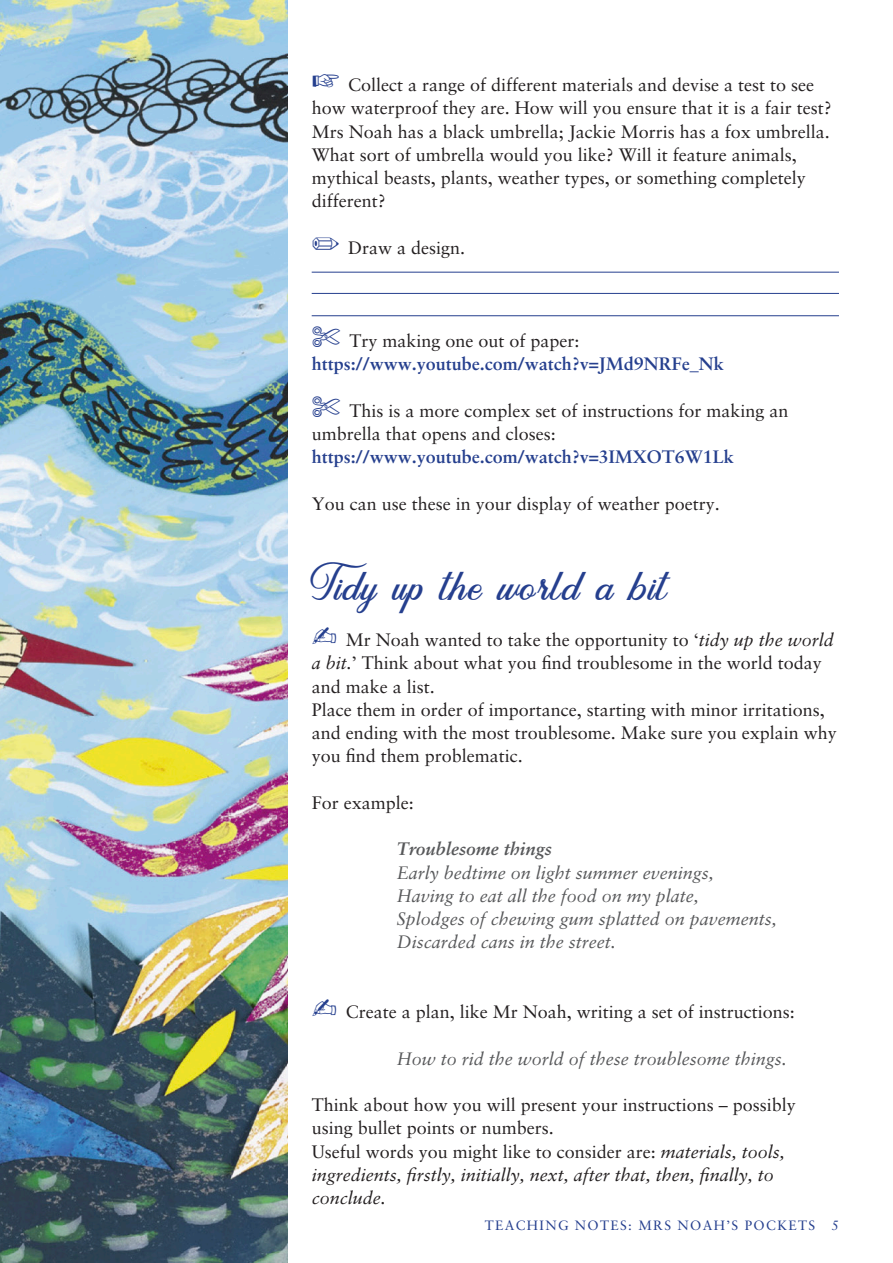
<style>
.page{position:relative;width:893px;height:1263px;background:#fff}
.page>*{position:absolute;margin:0;border:0;box-sizing:border-box;transform-origin:0 0}
.t1{font:45px "Dandelion Script";letter-spacing:.04em;color:#253f8e}
.t2{font:18px/23.2px "Sabon CE";color:#231f20}
.t3{font:italic 18px "Sabon CE";color:#57585a}
.t4{font:italic 18px/23.2px "Sabon CE";color:#231f20}
.t5{font:700 18px/23.2px "Sabon CE";color:#253f8e}
.t6{font:italic 700 18px "Sabon CE";color:#57585a}
.t7{font:13.5px "Sabon CE";letter-spacing:.1em;color:#253f8e}
.s1{color:#253f8e}
.s2{font-weight:400;color:#231f20}
.s3{font-weight:700;color:#253f8e}
.s4{font-style:italic}
.s5{font-style:normal}
</style>
<div class="page">
<hr style="left:312px;top:272px;width:527px;height:1px;background:#253f8e">
<hr style="left:312px;top:293px;width:527px;height:1px;background:#253f8e">
<hr style="left:312px;top:315px;width:527px;height:1px;background:#253f8e">
<img style="left:0;top:0;width:287px;height:1263px">
<p class="t2" style="left:312px;top:73px;width:522px"><span class="s1">☞</span> Collect a range of different materials and devise a test to see how waterproof they are. How will you ensure that it is a fair test?</p>
<p class="t2" style="left:312px;top:120px;width:520px">Mrs Noah has a black umbrella; Jackie Morris has a fox umbrella.<br>What sort of umbrella would you like? Will it feature animals, mythical beasts, plants, weather types, or something completely different?</p>
<p class="t2" style="left:312px;top:236px;width:155px"><span class="s1">✏</span> Draw a design.</p>
<p class="t5" style="left:312px;top:329px;width:414px">✄ <span class="s2">Try making one out of paper: </span>https://www.youtube.com/watch?v=JMd9NRFe_Nk</p>
<p class="t2" style="left:312px;top:399px;width:478px"><span class="s1">✄</span> This is a more complex set of instructions for making an umbrella that opens and closes: <span class="s3">https://www.youtube.com/watch?v=3IMXOT6W1Lk</span></p>
<p class="t2" style="left:312px;top:492px;width:410px">You can use these in your display of weather poetry.</p>
<p class="t1" style="left:312px;top:556px;width:355px">Tidy up the world a bit</p>
<p class="t2" style="left:312px;top:628px;width:524px"><span class="s1">✍</span> Mr Noah wanted to take the opportunity to ‘<span class="s4">tidy up the world a bit.</span>’ Think about what you find troublesome in the world today and make a list.</p>
<p class="t2" style="left:312px;top:698px;width:527px">Place them in order of importance, starting with minor irritations, and ending with the most troublesome. Make sure you explain why you find them problematic.</p>
<p class="t2" style="left:312px;top:791px;width:104px">For example:</p>
<p class="t6" style="left:397px;top:838px;width:156px">Troublesome things</p>
<p class="t3" style="left:397px;top:861px;width:319px">Early bedtime on light summer evenings,</p>
<p class="t3" style="left:397px;top:885px;width:304px">Having to eat all the food on my plate,</p>
<p class="t3" style="left:397px;top:908px;width:382px">Splodges of chewing gum splatted on pavements,</p>
<p class="t3" style="left:397px;top:931px;width:221px">Discarded cans in the street.</p>
<p class="t2" style="left:312px;top:1000px;width:485px"><span class="s1">✍</span> Create a plan, like Mr Noah, writing a set of instructions:</p>
<p class="t3" style="left:397px;top:1047px;width:392px">How to rid the world of these troublesome things.</p>
<p class="t2" style="left:312px;top:1093px;width:486px">Think about how you will present your instructions – possibly using bullet points or numbers.</p>
<p class="t4" style="left:312px;top:1139px;width:475px"><span class="s5">Useful words you might like to consider are:</span> materials, tools, ingredients, firstly, initially, next, after that, then, finally, to conclude.</p>
<p class="t7" style="left:485px;top:1217px;width:356px">TEACHING NOTES: MRS NOAH’S POCKETS 5</p>
</div>
